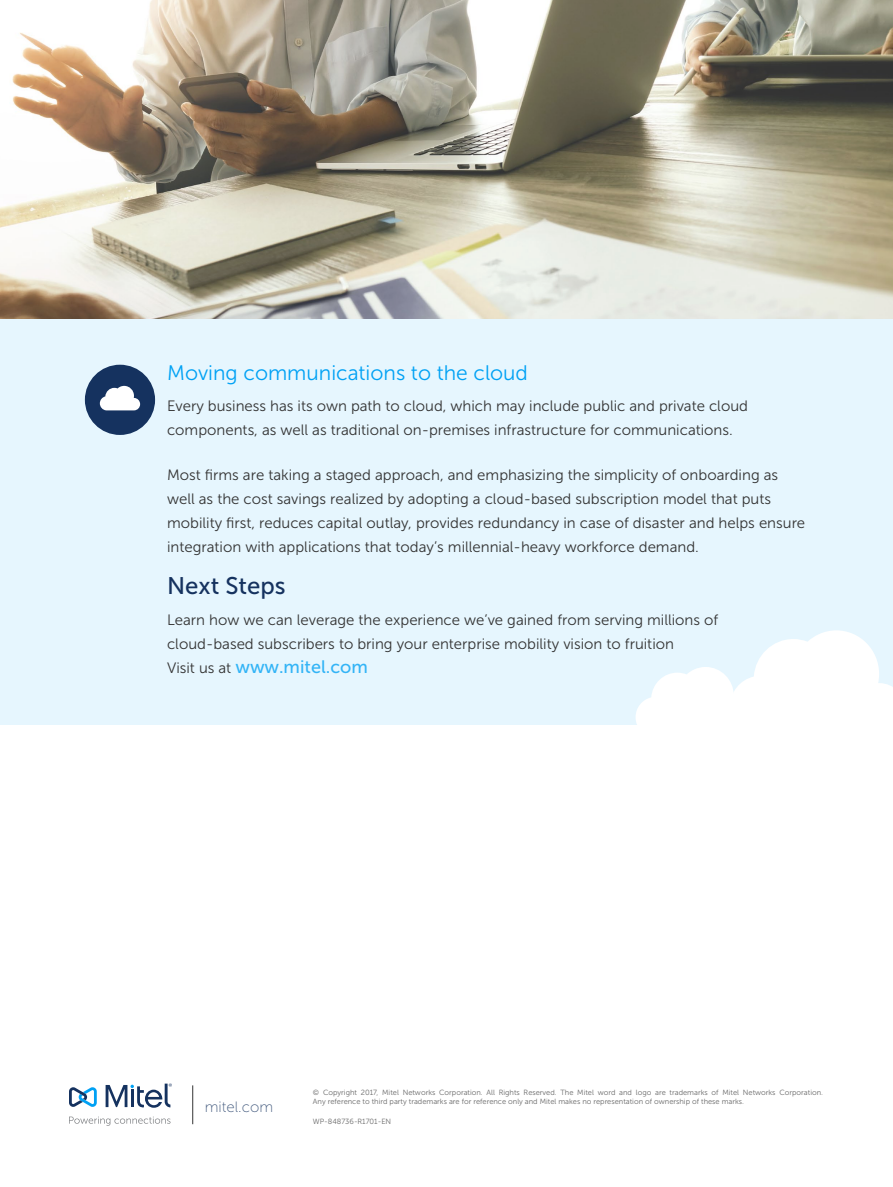
<style>
.page{position:relative;width:893px;height:1187px;background:#fff}
.page>*{position:absolute;margin:0;border:0;box-sizing:border-box;transform-origin:0 0}
.t1{font:24px "Museo Sans 500";color:#15325f}
.t2{font:21px "Museo Sans 300";color:#00a1f4}
.t3{font:18px "Museo Sans 500";color:#33b4f6}
.t4{font:15px/24px "Museo Sans 300";color:#333}
.t5{font:15px "Museo Sans 100";color:#445b7f}
.t6{font:7.5px/9px "Museo Sans 300";color:#666}
.s1{font-family:"Museo Sans 300";font-size:15px;color:#333}
</style>
<div class="page">
<img style="left:0;top:0;width:893px;height:320px">
<hr style="left:192px;top:1085px;width:1px;height:39px;background:#333">
<svg style="left:69px;top:1116px;width:102px;height:9px"></svg>
<svg style="left:69px;top:1087px;width:28px;height:19px"></svg>
<svg style="left:106px;top:1083px;width:66px;height:24px"></svg>
<div style="left:0;top:320px;width:893px;height:404px;background:#e6f6fe"></div>
<svg style="left:636px;top:630px;width:257px;height:95px"></svg>
<div style="left:85px;top:364px;width:70px;height:71px;background:#15325f;border-radius:50%"></div>
<svg style="left:100px;top:386px;width:40px;height:24px"></svg>
<h2 class="t2" style="left:167px;top:362px;width:362px">Moving communications to the cloud</h2>
<p class="t4" style="left:167px;top:394px;width:582px">Every business has its own path to cloud, which may include public and private cloud components, as well as traditional on-premises infrastructure for communications.</p>
<p class="t4" style="left:167px;top:462px;width:640px">Most firms are taking a staged approach, and emphasizing the simplicity of onboarding as well as the cost savings realized by adopting a cloud-based subscription model that puts mobility first, reduces capital outlay, provides redundancy in case of disaster and helps ensure integration with applications that today’s millennial-heavy workforce demand.</p>
<h1 class="t1" style="left:167px;top:572px;width:120px">Next Steps</h1>
<p class="t4" style="left:167px;top:607px;width:553px">Learn how we can leverage the experience we’ve gained from serving millions of cloud-based subscribers to bring your enterprise mobility vision to fruition</p>
<p class="t3" style="left:167px;top:656px;width:202px"><span class="s1">Visit us at</span> www.mitel.com</p>
<p class="t5" style="left:205px;top:1098px;width:70px">mitel.com</p>
<p class="t6" style="left:313px;top:1088px;width:512px">© Copyright 2017, Mitel Networks Corporation. All Rights Reserved. The Mitel word and logo are trademarks of Mitel Networks Corporation.<br>Any reference to third party trademarks are for reference only and Mitel makes no representation of ownership of these marks.</p>
<p class="t6" style="left:313px;top:1116px;width:80px">WP-848736-R1701-EN</p>
</div>
